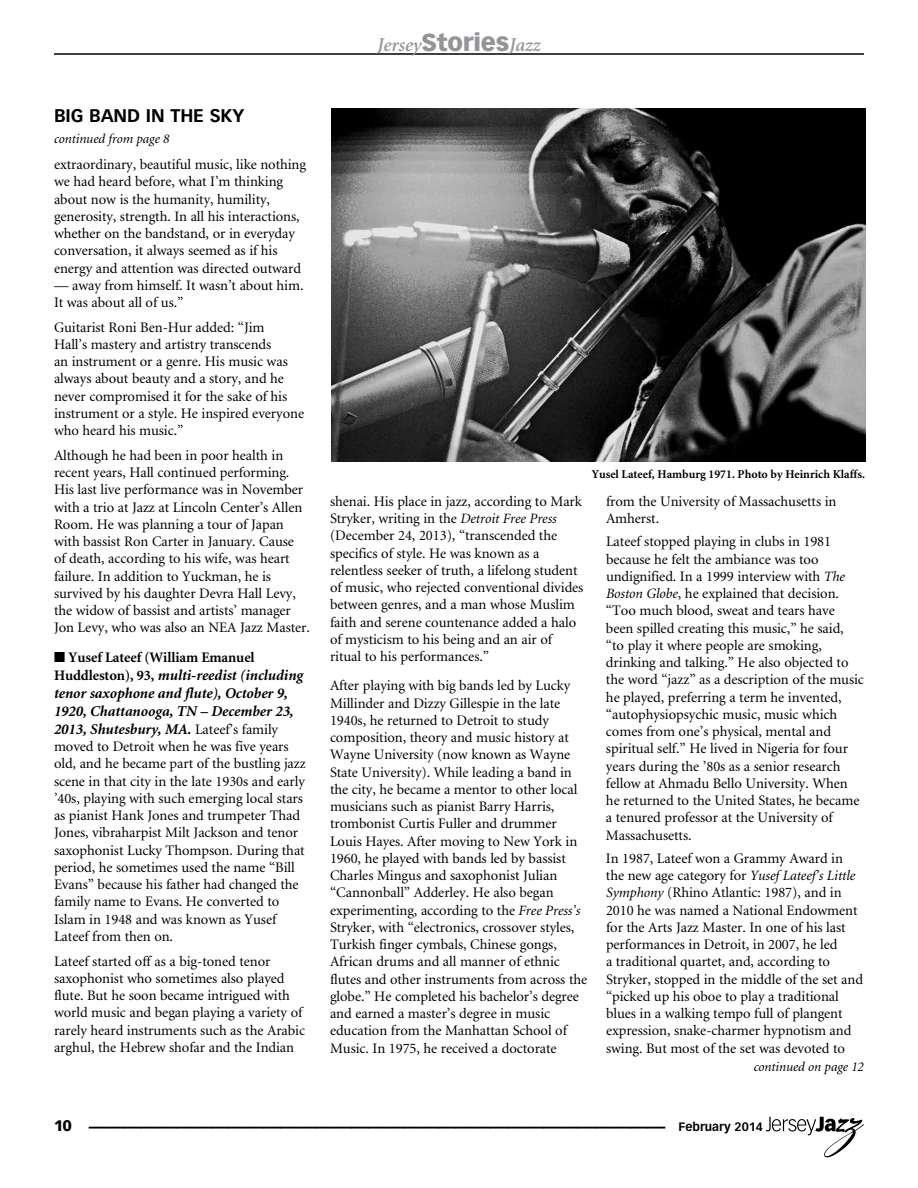
<style>
.page{position:relative;width:918px;height:1188px;background:#fff}
.page>*{position:absolute;margin:0;border:0;box-sizing:border-box;transform-origin:0 0}
.t1{font:700 36px "Vectora LH";color:#000}
.t2{font:italic 600 19.5px "Minion";letter-spacing:-.005em;color:#939598}
.t3{font:700 18px "Vectora LH";color:#000}
.t4{font:italic 700 15px/18px "Minion";letter-spacing:-.005em;color:#000}
.t5{font:900 15px "Vectora LH";color:#000}
.t6{font:14.55px/17.2px "Minion";letter-spacing:-.005em;color:#000}
.t7{font:700 14.55px "Minion";letter-spacing:-.005em;color:#000}
.t8{font:italic 13.5px "Minion";letter-spacing:-.005em;color:#000}
.t9{font:700 12px "Minion";color:#000}
.t10{font:700 12px "Vectora LH";color:#000}
.s1{font-family:"Vectora LH";font-weight:900;font-style:normal;font-size:24px}
.s2{font-style:normal;font-size:14.55px}
.s3{font-weight:400;font-style:normal;font-size:14.55px}
.s4{font-style:italic;font-size:14.25px}
</style>
<div class="page">
<svg style="left:766px;top:1117px;width:98px;height:40px"></svg>
<hr style="left:54px;top:54px;width:810px;height:1px;background:#000">
<img style="left:331px;top:109px;width:534px;height:352px">
<h2 class="t2" style="left:377px;top:35px;width:165px">Jersey<span class="s1">STORIES</span>Jazz</h2>
<p class="t3" style="left:54px;top:105px;width:49px">BIG BAND</p>
<p class="t3" style="left:146px;top:105px;width:77px">IN THE SKY</p>
<p class="t8" style="left:54px;top:132px;width:117px">continued from page 8</p>
<p class="t6" style="left:54px;top:156px;width:254px">extraordinary, beautiful music, like nothing we had heard before, what I’m thinking about now is the humanity, humility, generosity, strength. In all his interactions, whether on the bandstand, or in everyday conversation, it always seemed as if his energy and attention was directed outward</p>
<p class="t6" style="left:54px;top:277px;width:251px">— away from himself. It wasn’t about him.<br>It was about all of us.”</p>
<p class="t6" style="left:54px;top:319px;width:252px">Guitarist Roni Ben-Hur added: “Jim<br>Hall’s mastery and artistry transcends<br>an instrument or a genre. His music was always about beauty and a story, and he never compromised it for the sake of his instrument or a style. He inspired everyone who heard his music.”</p>
<p class="t6" style="left:54px;top:447px;width:257px">Although he had been in poor health in recent years, Hall continued performing.<br>His last live performance was in November with a trio at Jazz at Lincoln Center’s Allen Room. He was planning a tour of Japan with bassist Ron Carter in January. Cause<br>of death, according to his wife, was heart failure. In addition to Yuckman, he is survived by his daughter Devra Hall Levy, the widow of bassist and artists’ manager Jon Levy, who was also an NEA Jazz Master.</p>
<p class="t7" style="left:54px;top:650px;width:202px">■ Yusef Lateef (William Emanuel</p>
<p class="t4" style="left:54px;top:667px;width:251px"><span class="s2">Huddleston), 93,</span> multi-reedist (including tenor saxophone and flute), October 9, 1920, Chattanooga, TN – December 23, 2013, Shutesbury, MA. <span class="s3">Lateef’s family</span></p>
<p class="t6" style="left:54px;top:738px;width:253px">moved to Detroit when he was five years old, and he became part of the bustling jazz scene in that city in the late 1930s and early ’40s, playing with such emerging local stars as pianist Hank Jones and trumpeter Thad Jones, vibraharpist Milt Jackson and tenor saxophonist Lucky Thompson. During that period, he sometimes used the name “Bill Evans” because his father had changed the family name to Evans. He converted to Islam in 1948 and was known as Yusef Lateef from then on.</p>
<p class="t6" style="left:54px;top:953px;width:253px">Lateef started off as a big-toned tenor saxophonist who sometimes also played flute. But he soon became intrigued with world music and began playing a variety of rarely heard instruments such as the Arabic arghul, the Hebrew shofar and the Indian</p>
<p class="t9" style="left:592px;top:468px;width:275px">Yusel Lateef, Hamburg 1971. Photo by Heinrich Klaffs.</p>
<p class="t6" style="left:330px;top:493px;width:255px">shenai. His place in jazz, according to Mark Stryker, writing in the <span class="s4">Detroit Free Press </span>(December 24, 2013), “transcended the specifics of style. He was known as a relentless seeker of truth, a lifelong student of music, who rejected conventional divides between genres, and a man whose Muslim faith and serene countenance added a halo of mysticism to his being and an air of ritual to his performances.”</p>
<p class="t6" style="left:330px;top:678px;width:259px">After playing with big bands led by Lucky Millinder and Dizzy Gillespie in the late 1940s, he returned to Detroit to study composition, theory and music history at Wayne University (now known as Wayne State University). While leading a band in the city, he became a mentor to other local musicians such as pianist Barry Harris, trombonist Curtis Fuller and drummer Louis Hayes. After moving to New York in 1960, he played with bands led by bassist Charles Mingus and saxophonist Julian “Cannonball” Adderley. He also began experimenting, according to the <span class="s4">Free Press’s </span>Stryker, with “electronics, crossover styles, Turkish finger cymbals, Chinese gongs, African drums and all manner of ethnic flutes and other instruments from across the globe.” He completed his bachelor’s degree and earned a master’s degree in music education from the Manhattan School of Music. In 1975, he received a doctorate</p>
<p class="t6" style="left:606px;top:493px;width:232px">from the University of Massachusetts in<br>Amherst.</p>
<p class="t6" style="left:606px;top:534px;width:260px">Lateef stopped playing in clubs in 1981 because he felt the ambiance was too undignified. In a 1999 interview with <span class="s4">The Boston Globe</span>, he explained that decision. “Too much blood, sweat and tears have been spilled creating this music,” he said, “to play it where people are smoking, drinking and talking.” He also objected to the word “jazz” as a description of the music he played, preferring a term he invented, “autophysiopsychic music, music which comes from one’s physical, mental and spiritual self.” He lived in Nigeria for four years during the ’80s as a senior research fellow at Ahmadu Bello University. When he returned to the United States, he became a tenured professor at the University of Massachusetts.</p>
<p class="t6" style="left:606px;top:850px;width:259px">In 1987, Lateef won a Grammy Award in the new age category for <span class="s4">Yusef Lateef’s Little Symphony</span> (Rhino Atlantic: 1987), and in 2010 he was named a National Endowment for the Arts Jazz Master. In one of his last performances in Detroit, in 2007, he led<br>a traditional quartet, and, according to Stryker, stopped in the middle of the set and “picked up his oboe to play a traditional blues in a walking tempo full of plangent expression, snake-charmer hypnotism and swing. But most of the set was devoted to</p>
<p class="t8" style="left:754px;top:1060px;width:112px">continued on page 12</p>
<p class="t5" style="left:54px;top:1117px;width:19px">10</p>
<h1 class="t1" style="left:72px;top:1089px;width:19px">F</h1>
<p class="t10" style="left:679px;top:1120px;width:86px">FEBRUARY 2014</p>
</div>
